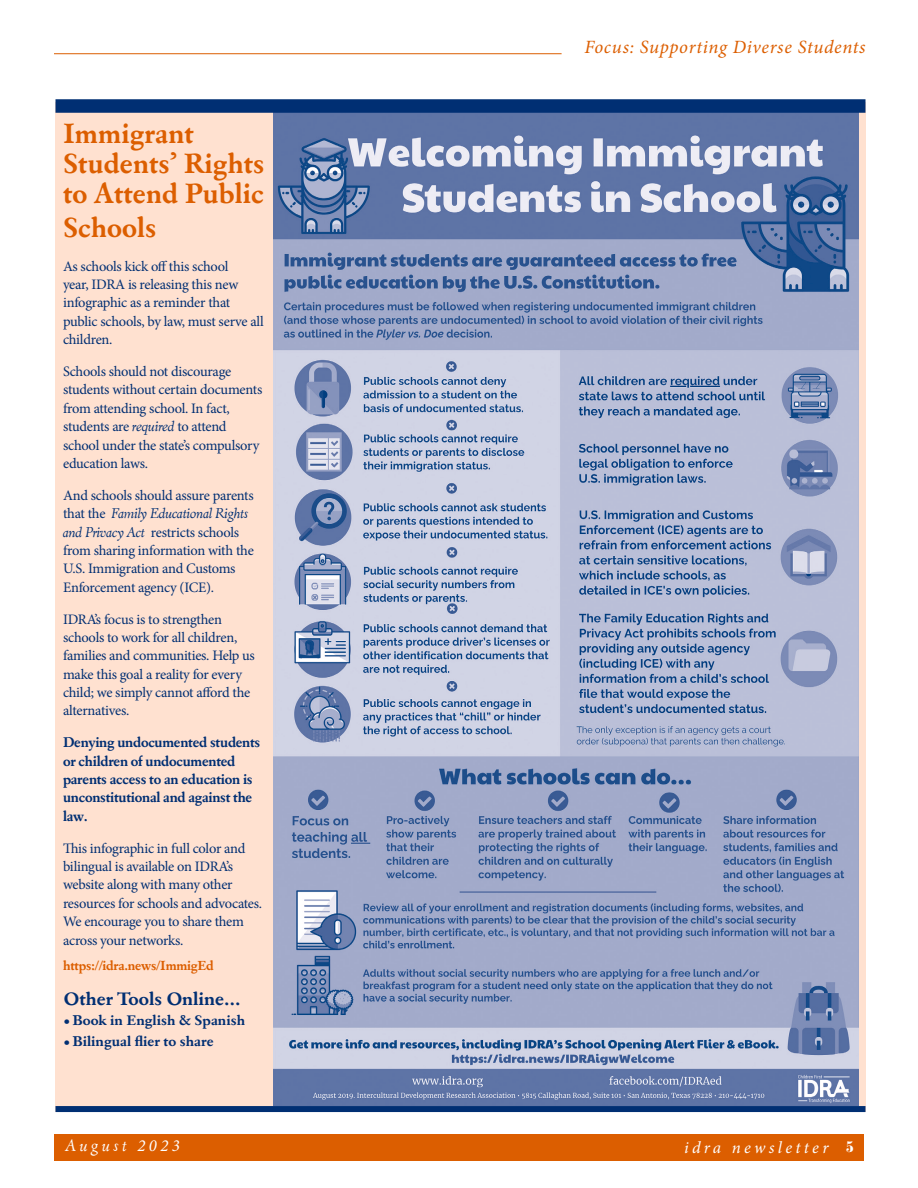
<style>
.page{position:relative;width:918px;height:1188px;background:#fff}
.page>*{position:absolute;margin:0;border:0;box-sizing:border-box;transform-origin:0 0}
.subhead{font:700 28.5px/30px "Eldorado Text";color:#dc5e00}
.t1{font:italic 18.75px "Minion Pro";letter-spacing:.035em;color:#dc5e00}
.t2{font:700 18.6px "Eldorado Text";color:#002f73;scale:1.05 1}
.t3{font:italic 16.8px "Minion Pro";letter-spacing:.195em;color:#fff}
.t4{font:italic 16.8px "Eldorado Text";letter-spacing:.2em;color:#fff}
.Paragraph_Style_1{font:14.4px/18.3px "Minion Pro";letter-spacing:-.02em;color:#002f73}
.Paragraph_Style_1-2{font:700 14.4px/18.3px "Eldorado Text";letter-spacing:-.02em;color:#002f73}
.t5{font:700 14.25px "Eldorado Text";color:#002f73;scale:1.05 1}
.Paragraph_Style_1-3{font:700 13.5px "Eldorado Text";letter-spacing:-.02em;color:#dc5e00}
.s1{font-family:"Eldorado Text";font-style:italic}
.s2{font-size:10.05px}
.s3{font-family:"Minion Pro"}
.s4{font-family:"Inflex MT Std";font-weight:700;font-style:normal;font-size:15px}
</style>
<div class="page">
<div style="left:54px;top:1134px;width:810px;height:27px;background:#dc5e00"></div>
<hr style="left:54px;top:53px;width:508px;height:1px;background:#dc5e00">
<div style="left:55px;top:102px;width:811px;height:1009px;background:#ffe1d0"></div>
<img style="left:274px;top:113px;width:584px;height:993px">
<div style="left:56px;top:99px;width:810px;height:14px;background:#002f73"></div>
<div style="left:56px;top:1106px;width:810px;height:6px;background:#002f73"></div>
<p class="subhead" style="left:63px;top:118px;width:203px">Immigrant<br>Students’ Rights to Attend Public</p>
<p class="subhead" style="left:63px;top:213px;width:95px">Schools</p>
<p class="Paragraph_Style_1" style="left:63px;top:257px;width:202px">As schools kick off this school<br>year, IDRA is releasing this new infographic as a reminder that public schools, by law, must serve all children.</p>
<p class="Paragraph_Style_1" style="left:63px;top:362px;width:201px">Schools should not discourage students without certain documents from attending school. In fact, students are <span class="s1">required</span> to attend school under the state’s compulsory education laws.</p>
<p class="Paragraph_Style_1" style="left:63px;top:486px;width:192px">And schools should assure parents that the <span class="s1">Family Educational Rights and Privacy Act</span> restricts schools from sharing information with the<br>U.S. Immigration and Customs<br>Enforcement agency (ICE).</p>
<p class="Paragraph_Style_1" style="left:63px;top:610px;width:193px">IDRA’s focus is to strengthen schools to work for all children, families and communities. Help us make this goal a reality for every child; we simply cannot afford the alternatives.</p>
<p class="Paragraph_Style_1-2" style="left:63px;top:734px;width:199px">Denying undocumented students or children of undocumented parents access to an education is unconstitutional and against the law.</p>
<p class="Paragraph_Style_1" style="left:63px;top:839px;width:201px">This infographic in full color and bilingual is available on IDRA’s website along with many other resources for schools and advocates.<br>We encourage you to share them across your networks.</p>
<p class="Paragraph_Style_1-3" style="left:63px;top:957px;width:152px">https://idra.news/ImmigEd</p>
<p class="t2" style="left:64px;top:988px;width:170px">Other Tools Online…</p>
<p class="t5" style="left:64px;top:1012px;width:174px"><span class="s2">•</span> Book in English &amp; Spanish</p>
<p class="t5" style="left:64px;top:1033px;width:144px"><span class="s2">•</span> Bilingual flier to share</p>
<h2 class="t1" style="left:584px;top:34px;width:283px">Focus: Supporting Diverse Students</h2>
<p class="t4" style="left:65px;top:1136px;width:116px">August <span class="s3">2023</span></p>
<p class="t3" style="left:684px;top:1136px;width:171px">idra newsletter <span class="s4">5</span></p>
</div>
